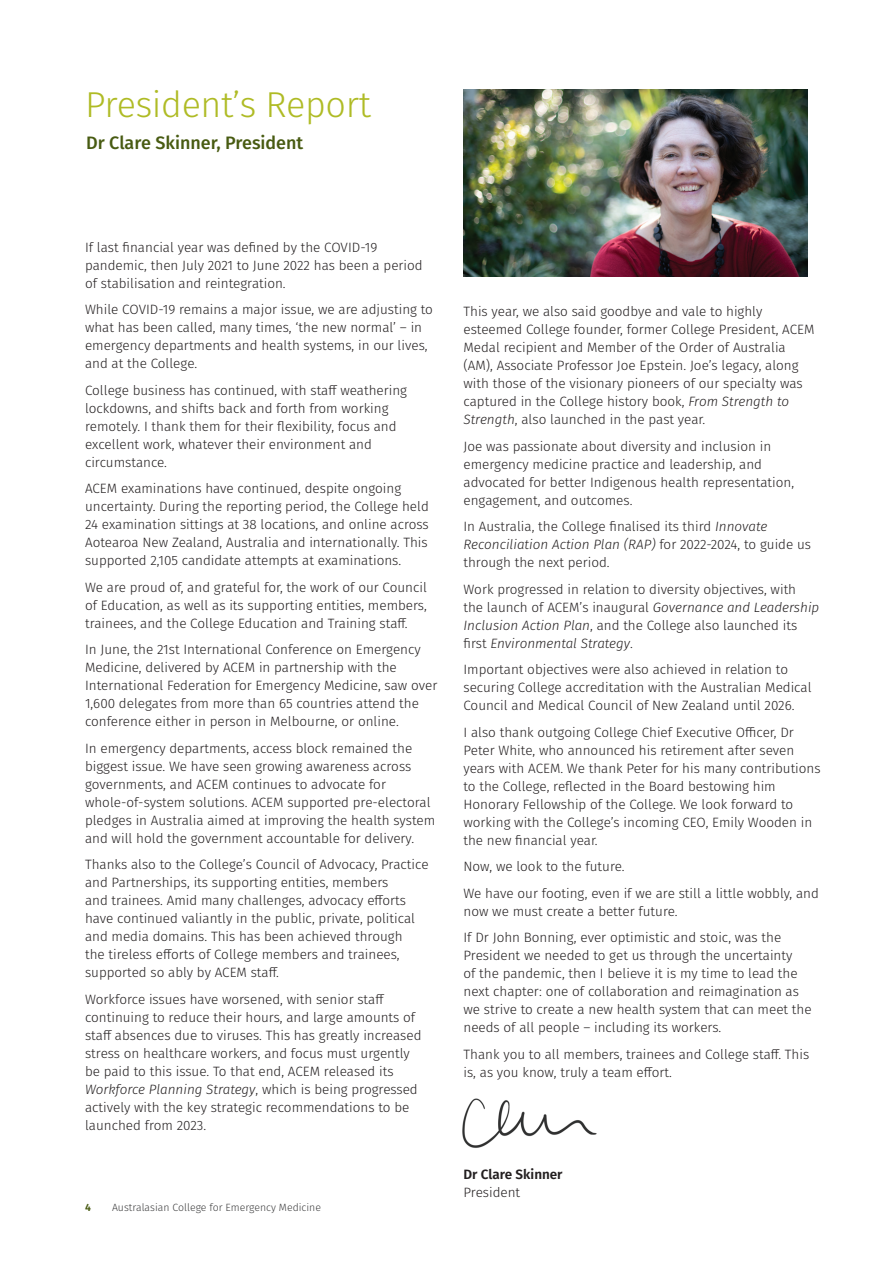
<style>
.page{position:relative;width:893px;height:1263px;background:#fff}
.page>*{position:absolute;margin:0;border:0;box-sizing:border-box;transform-origin:0 0}
.t1{font:300 36px "Fira Sans";letter-spacing:-.01em;color:#afbb25}
.t2{font:500 18px "Fira Sans";color:#485b12}
.t3{font:300 13.5px/18px "Fira Sans";color:#231f20}
.t4{font:600 13.5px "Fira Sans";color:#231f20}
.t5{font:300 10.5px "Fira Sans";color:#3e3e3f}
.t6{font:600 10.5px "Fira Sans";color:#485b12}
.s1{font-style:italic}
</style>
<div class="page">
<img style="left:463px;top:89px;width:345px;height:187px">
<img style="left:462px;top:1098px;width:135px;height:50px">
<h1 class="t1" style="left:85px;top:79px;width:288px">President’s Report</h1>
<h2 class="t2" style="left:86px;top:128px;width:219px">Dr Clare Skinner, President</h2>
<p class="t3" style="left:85px;top:238px;width:339px">If last financial year was defined by the COVID-19 pandemic, then July 2021 to June 2022 has been a period of stabilisation and reintegration.</p>
<p class="t3" style="left:85px;top:301px;width:349px">While COVID-19 remains a major issue, we are adjusting to what has been called, many times, ‘the new normal’ – in emergency departments and health systems, in our lives, and at the College.</p>
<p class="t3" style="left:85px;top:381px;width:324px">College business has continued, with staff weathering lockdowns, and shifts back and forth from working remotely. I thank them for their flexibility, focus and excellent work, whatever their environment and circumstance.</p>
<p class="t3" style="left:85px;top:480px;width:345px">ACEM examinations have continued, despite ongoing uncertainty. During the reporting period, the College held 24 examination sittings at 38 locations, and online across Aotearoa New Zealand, Australia and internationally. This supported 2,105 candidate attempts at examinations.</p>
<p class="t3" style="left:85px;top:578px;width:343px;text-align:justify">We are proud of, and grateful for, the work of our Council of Education, as well as its supporting entities, members, trainees, and the College Education and Training staff.</p>
<p class="t3" style="left:85px;top:640px;width:354px">In June, the 21st International Conference on Emergency Medicine, delivered by ACEM in partnership with the International Federation for Emergency Medicine, saw over 1,600 delegates from more than 65 countries attend the conference either in person in Melbourne, or online.</p>
<p class="t3" style="left:85px;top:739px;width:352px">In emergency departments, access block remained the biggest issue. We have seen growing awareness across governments, and ACEM continues to advocate for whole-of-system solutions. ACEM supported pre-electoral pledges in Australia aimed at improving the health system and will hold the government accountable for delivery.</p>
<p class="t3" style="left:85px;top:855px;width:345px">Thanks also to the College’s Council of Advocacy, Practice and Partnerships, its supporting entities, members<br>and trainees. Amid many challenges, advocacy efforts have continued valiantly in the public, private, political and media domains. This has been achieved through<br>the tireless efforts of College members and trainees, supported so ably by ACEM staff.</p>
<p class="t3" style="left:85px;top:990px;width:338px">Workforce issues have worsened, with senior staff continuing to reduce their hours, and large amounts of staff absences due to viruses. This has greatly increased stress on healthcare workers, and focus must urgently be paid to this issue. To that end, ACEM released its <span class="s1">Workforce Planning Strategy</span>, which is being progressed actively with the key strategic recommendations to be launched from 2023.</p>
<p class="t6" style="left:85px;top:1199px;width:7px">4</p>
<p class="t5" style="left:112px;top:1200px;width:210px">Australasian College for Emergency Medicine</p>
<p class="t3" style="left:463px;top:302px;width:352px">This year, we also said goodbye and vale to highly esteemed College founder, former College President, ACEM Medal recipient and Member of the Order of Australia (AM), Associate Professor Joe Epstein. Joe’s legacy, along with those of the visionary pioneers of our specialty was captured in the College history book, <span class="s1">From Strength to Strength</span>, also launched in the past year.</p>
<p class="t3" style="left:463px;top:437px;width:332px">Joe was passionate about diversity and inclusion in emergency medicine practice and leadership, and advocated for better Indigenous health representation, engagement, and outcomes.</p>
<p class="t3" style="left:463px;top:517px;width:349px">In Australia, the College finalised its third <span class="s1">Innovate<br>Reconciliation Action Plan (RAP)</span> for 2022-2024, to guide us through the next period.</p>
<p class="t3" style="left:463px;top:580px;width:357px">Work progressed in relation to diversity objectives, with<br>the launch of ACEM’s inaugural <span class="s1">Governance and Leadership Inclusion Action Plan</span>, and the College also launched its first <span class="s1">Environmental Strategy</span>.</p>
<p class="t3" style="left:463px;top:660px;width:350px">Important objectives were also achieved in relation to securing College accreditation with the Australian Medical<br>Council and Medical Council of New Zealand until 2026.</p>
<p class="t3" style="left:463px;top:723px;width:359px">I also thank outgoing College Chief Executive Officer, Dr Peter White, who announced his retirement after seven years with ACEM. We thank Peter for his many contributions to the College, reflected in the Board bestowing him Honorary Fellowship of the College. We look forward to working with the College’s incoming CEO, Emily Wooden in the new financial year.</p>
<p class="t3" style="left:463px;top:853px;width:357px;line-height:26.5px">Now, we look to the future.<br>We have our footing, even if we are still a little wobbly, and</p>
<p class="t3" style="left:463px;top:897px;width:319px;line-height:26.5px">now we must create a better future.<br>If Dr John Bonning, ever optimistic and stoic, was the</p>
<p class="t3" style="left:463px;top:946px;width:350px">President we needed to get us through the uncertainty<br>of the pandemic, then I believe it is my time to lead the next chapter: one of collaboration and reimagination as we strive to create a new health system that can meet the needs of all people – including its workers.</p>
<p class="t3" style="left:463px;top:1045px;width:347px">Thank you to all members, trainees and College staff. This is, as you know, truly a team effort.</p>
<p class="t4" style="left:463px;top:1163px;width:101px">Dr Clare Skinner</p>
<p class="t3" style="left:463px;top:1183px;width:58px">President</p>
</div>
